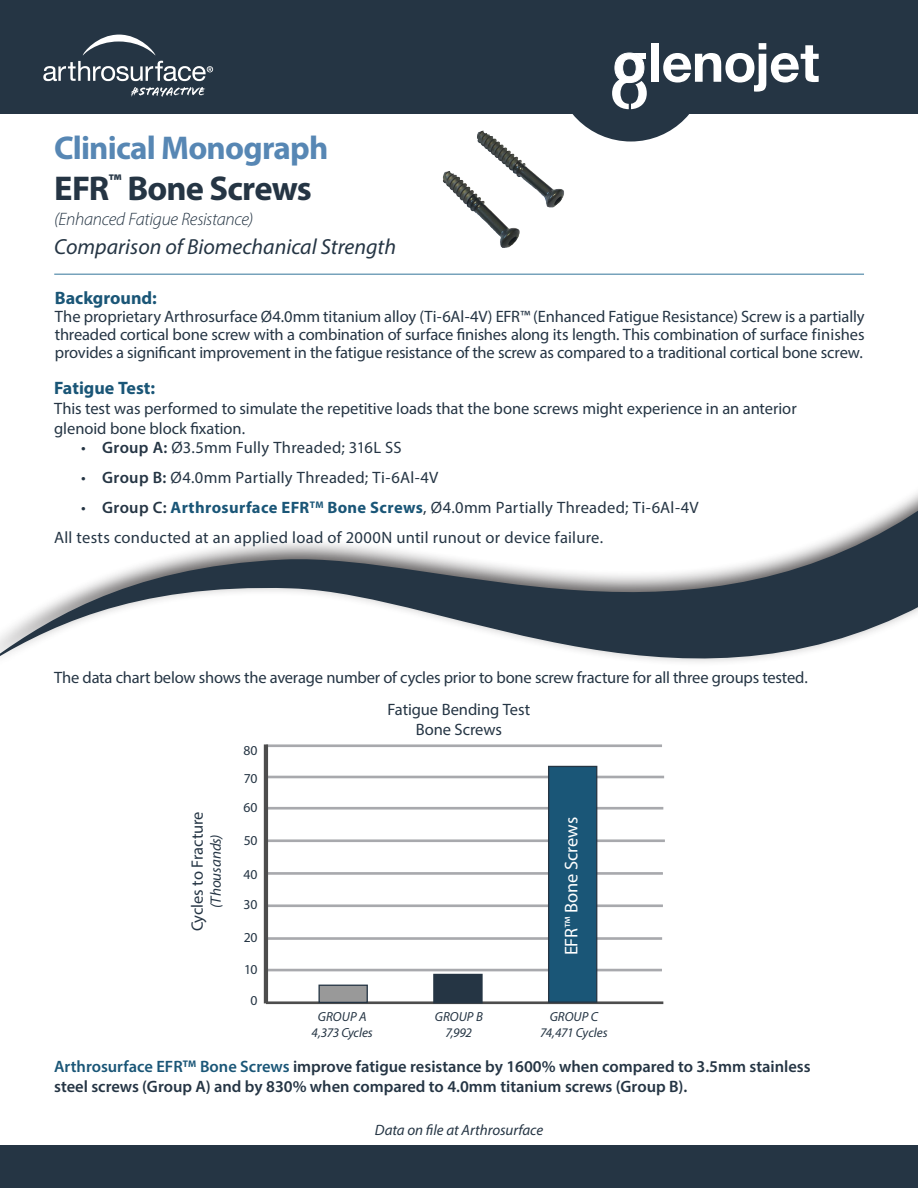
<style>
.page{position:relative;width:918px;height:1188px;background:#fff}
.page>*{position:absolute;margin:0;border:0;box-sizing:border-box;transform-origin:0 0}
.t1{font:700 34.5px "Myriad Pro";letter-spacing:-.025em;color:#253544}
.t2{font:700 33px "Myriad Pro";letter-spacing:-.025em;color:#5787b4}
.t3{font:italic 21.9px "Myriad Pro";color:#253544}
.SummaryCopy{font:18.45px "Myriad Pro";letter-spacing:-.01em;color:#fff}
.SummaryCopy-2{font:italic 300 18px "Myriad Pro";letter-spacing:-.015em;color:#253544}
.t4{font:700 18px "Myriad Pro";color:#1a5677}
.SummaryCopy-3{font:16.5px/18px "Myriad Pro";letter-spacing:-.005em;color:#253544;text-align:justify}
.SummaryCopy-4{font:16.5px "Myriad Pro";letter-spacing:.015em;color:#253544}
.t5{font:600 16.5px/19.8px "Myriad Pro";color:#253544}
.SummaryCopy-5{font:italic 15px "Myriad Pro";color:#253544}
.SummaryCopy-6{font:13.65px "Myriad Pro";letter-spacing:-.005em;color:#253544}
.SummaryCopy-7{font:italic 13.2px/15.8px "Myriad Pro";color:#253544;text-align:center}
.s1{font-weight:600}
.s2{font-weight:700;color:#1a5677}
.s3{color:#1a5677}
</style>
<div class="page">
<svg style="left:0;top:500px;width:918px;height:162px"></svg>
<div style="left:265px;top:904px;width:398px;height:3px;border:1px solid #a8a9ad"></div>
<div style="left:266px;top:937px;width:396px;height:3px;border:1px solid #a8a9ad"></div>
<div style="left:267px;top:872px;width:396px;height:3px;border:1px solid #a8a9ad"></div>
<div style="left:266px;top:807px;width:397px;height:3px;border:1px solid #a8a9ad"></div>
<div style="left:266px;top:744px;width:396px;height:3px;border:1px solid #a8a9ad"></div>
<div style="left:267px;top:776px;width:397px;height:2px;border:1px solid #a8a9ad"></div>
<div style="left:267px;top:839px;width:398px;height:3px;border:1px solid #a8a9ad"></div>
<div style="left:264px;top:969px;width:398px;height:2px;border:1px solid #a8a9ad"></div>
<hr style="left:54px;top:274px;width:810px;height:1px;background:#76a2bb">
<div style="left:266px;top:1001px;width:397px;height:3px;border:1px solid #4d4d4d"></div>
<div style="left:548px;top:766px;width:49px;height:237px;background:#1a5677;border:1px solid #253544"></div>
<div style="left:433px;top:974px;width:50px;height:29px;background:#253544;border:1px solid #253544"></div>
<div style="left:318px;top:985px;width:50px;height:18px;background:#999;border:1px solid #253544"></div>
<div style="left:264px;top:744px;width:4px;height:259px;border:3px solid #4d4d4d"></div>
<div style="left:0;top:0;width:918px;height:113px;background:#253544"></div>
<svg style="left:83px;top:35px;width:72px;height:20px"></svg>
<svg style="left:43px;top:61px;width:170px;height:20px"></svg>
<svg style="left:131px;top:87px;width:74px;height:10px"></svg>
<svg style="left:555px;top:43px;width:264px;height:99px"></svg>
<div style="left:0;top:1146px;width:918px;height:42px;background:#253544"></div>
<img style="left:443px;top:118px;width:149px;height:130px">
<p class="t2" style="left:54px;top:127px;width:276px">Clinical Monograph</p>
<p class="t1" style="left:54px;top:166px;width:259px">EFR<sup>™</sup> Bone Screws</p>
<p class="SummaryCopy-2" style="left:54px;top:209px;width:201px">(Enhanced Fatigue Resistance)</p>
<p class="t3" style="left:54px;top:233px;width:343px">Comparison of Biomechanical Strength</p>
<p class="t4" style="left:55px;top:286px;width:103px">Background:</p>
<p class="SummaryCopy-3" style="left:55px;top:307px;width:811px">The proprietary Arthrosurface Ø4.0mm titanium alloy (Ti-6Al-4V) EFR™ (Enhanced Fatigue Resistance) Screw is a partially threaded cortical bone screw with a combination of surface finishes along its length. This combination of surface finishes provides a significant improvement in the fatigue resistance of the screw as compared to a traditional cortical bone screw.</p>
<p class="t4" style="left:54px;top:376px;width:103px">Fatigue Test:</p>
<p class="SummaryCopy-3" style="left:54px;top:398px;width:744px;line-height:19.8px">This test was performed to simulate the repetitive loads that the bone screws might experience in an anterior glenoid bone block fixation.</p>
<p class="SummaryCopy-4" style="left:81px;top:437px;width:322px">• <span class="s1">Group A:</span> Ø3.5mm Fully Threaded; 316L SS</p>
<p class="SummaryCopy-4" style="left:81px;top:467px;width:359px">• <span class="s1">Group B:</span> Ø4.0mm Partially Threaded; Ti-6Al-4V</p>
<p class="SummaryCopy-4" style="left:81px;top:497px;width:619px">• <span class="s1">Group C:</span> <span class="s2">Arthrosurface EFR</span><sup>TM</sup> <span class="s2">Bone Screws</span>, Ø4.0mm Partially Threaded; Ti-6Al-4V</p>
<p class="SummaryCopy-4" style="left:54px;top:527px;width:551px">All tests conducted at an applied load of 2000N until runout or device failure.</p>
<p class="SummaryCopy-3" style="left:54px;top:669px;width:755px">The data chart below shows the average number of cycles prior to bone screw fracture for all three groups tested.</p>
<p class="SummaryCopy-3" style="left:188px;top:931px;width:121px;rotate:-90deg">Cycles to Fracture</p>
<p class="SummaryCopy-5" style="left:206px;top:908px;width:76px;rotate:-90deg">(Thousands)</p>
<p class="SummaryCopy-6" style="left:243px;top:742px;width:16px">80</p>
<p class="SummaryCopy-6" style="left:244px;top:770px;width:15px">70</p>
<p class="SummaryCopy-6" style="left:243px;top:799px;width:16px">60</p>
<p class="SummaryCopy-6" style="left:244px;top:832px;width:15px">50</p>
<p class="SummaryCopy-6" style="left:243px;top:866px;width:16px">40</p>
<p class="SummaryCopy-6" style="left:244px;top:896px;width:16px">30</p>
<p class="SummaryCopy-6" style="left:244px;top:929px;width:15px">20</p>
<p class="SummaryCopy-6" style="left:244px;top:961px;width:15px">10</p>
<p class="SummaryCopy-6" style="left:251px;top:992px;width:9px">0</p>
<p class="SummaryCopy-3" style="left:388px;top:700px;width:144px">Fatigue Bending Test</p>
<p class="SummaryCopy-3" style="left:416px;top:720px;width:88px">Bone Screws</p>
<p class="SummaryCopy-7" style="left:318px;top:1009px;width:50px">GROUP A</p>
<p class="SummaryCopy-7" style="left:312px;top:1024px;width:63px">4,373 Cycles</p>
<p class="SummaryCopy-7" style="left:435px;top:1009px;width:50px">GROUP B</p>
<p class="SummaryCopy-7" style="left:446px;top:1024px;width:28px">7,992</p>
<p class="SummaryCopy" style="left:560px;top:955px;width:140px;rotate:-90deg">EFR™ Bone Screws</p>
<p class="SummaryCopy-7" style="left:540px;top:1009px;width:69px">GROUP C<br>74,471 Cycles</p>
<p class="t5" style="left:54px;top:1056px;width:758px"><span class="s3">Arthrosurface EFR</span><sup>TM</sup> <span class="s3">Bone Screws</span> improve fatigue resistance by 1600% when compared to 3.5mm stainless steel screws (Group A) and by 830% when compared to 4.0mm titanium screws (Group B).</p>
<p class="SummaryCopy-5" style="left:375px;top:1121px;width:170px">Data on file at Arthrosurface</p>
</div>
